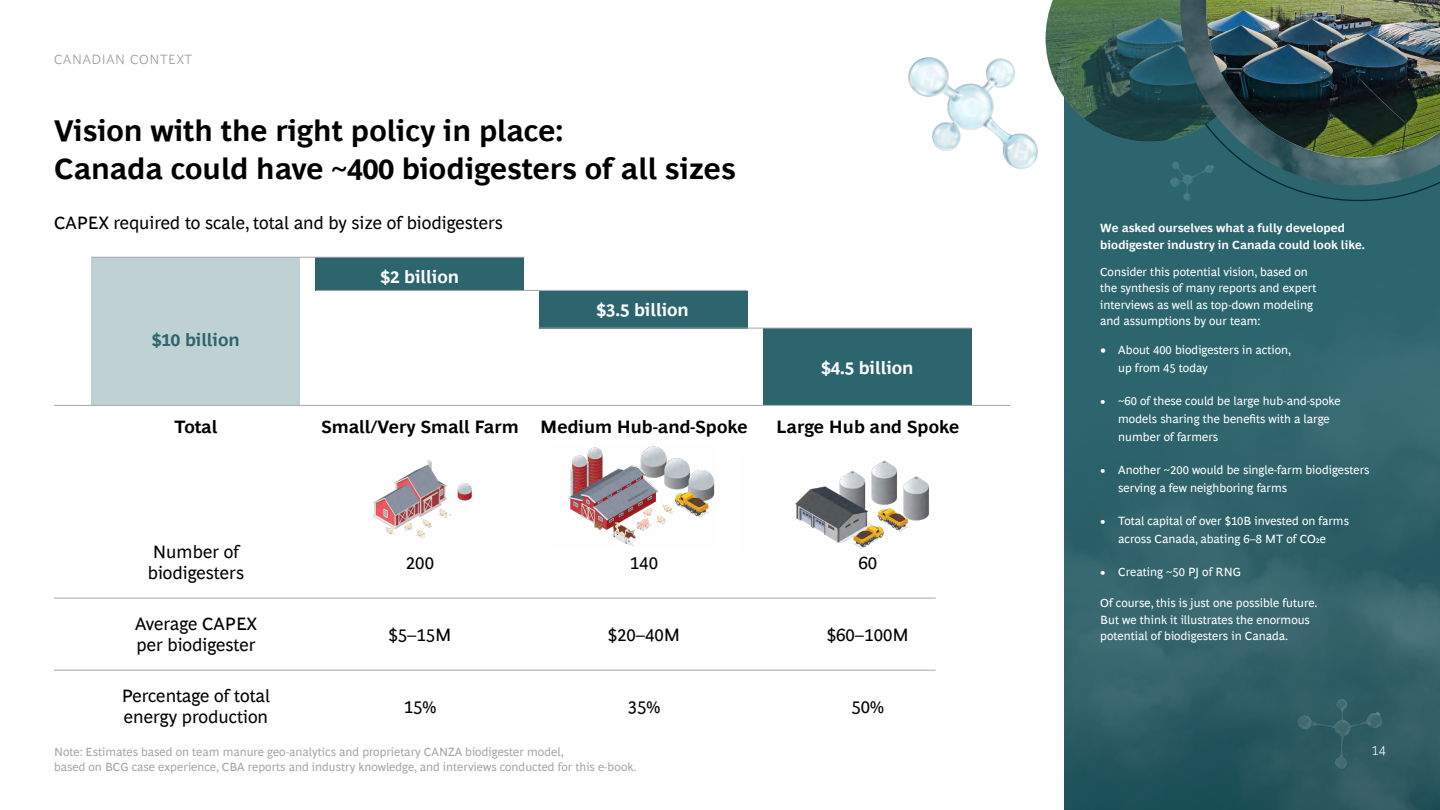
<style>
.page{position:relative;width:1440px;height:810px;background:#fff}
.page>*{position:absolute;margin:0;border:0;box-sizing:border-box;transform-origin:0 0}
.t1{font:700 30px/37.5px "Henderson BCG Sans";color:#000}
.t2{font:18px/21px "Henderson BCG Sans";color:#000}
.t3{font:700 18px "Henderson BCG Sans";color:#000}
.t4{font:700 18px "Henderson BCG Sans";color:#fff}
.t5{font:700 18px "Henderson BCG Sans";color:#2d656e}
.t6{font:300 13.5px "Henderson BCG Sans";letter-spacing:.05em;color:#999}
.t7{font:300 13.5px "Henderson BCG Sans";color:#fff}
.t8{font:12px/16.5px "Henderson BCG Sans";color:#fff}
.t9{font:12px/15px "Henderson BCG Sans";color:#a6a6a6}
.t10{font:700 12px/16.5px "Henderson BCG Sans";color:#fff}
.s1{font-size:13.5px}
</style>
<div class="page">
<img style="left:1064px;top:225px;width:376px;height:585px">
<hr style="left:54px;top:598px;width:882px;height:1px;background:#a7a7a7">
<hr style="left:54px;top:670px;width:882px;height:1px;background:#a7a7a7">
<div style="left:539px;top:291px;width:209px;height:37px;background:#2d656e"></div>
<div style="left:92px;top:257px;width:208px;height:148px;background:#c0d1d3"></div>
<div style="left:315px;top:257px;width:209px;height:34px;background:#2d656e"></div>
<div style="left:763px;top:328px;width:209px;height:77px;background:#2d656e"></div>
<hr style="left:54px;top:405px;width:956px;height:1px;background:#a7a7a7">
<hr style="left:92px;top:257px;width:432px;height:1px;background:#a7a7a7">
<hr style="left:316px;top:290px;width:431px;height:1px;background:#a7a7a7">
<hr style="left:538px;top:328px;width:434px;height:1px;background:#a7a7a7">
<svg style="left:1046px;top:0;width:158px;height:178px;background:#406965"></svg>
<img style="left:1204px;top:0;width:236px;height:230px">
<img style="left:373px;top:460px;width:99px;height:78px">
<img style="left:568px;top:446px;width:147px;height:100px">
<img style="left:795px;top:460px;width:134px;height:89px">
<img style="left:908px;top:40px;width:138px;height:129px">
<img style="left:1162px;top:145px;width:59px;height:58px">
<img style="left:1287px;top:680px;width:99px;height:96px">
<p class="t6" style="left:54px;top:49px;width:140px">CANADIAN CONTEXT</p>
<h1 class="t1" style="left:54px;top:110px;width:683px">Vision with the right policy in place:<br>Canada could have ~400 biodigesters of all sizes</h1>
<h2 class="t2" style="left:54px;top:211px;width:450px">CAPEX required to scale, total and by size of biodigesters</h2>
<p class="t10" style="left:1100px;top:219px;width:266px">We asked ourselves what a fully developed biodigester industry in Canada could look like.</p>
<p class="t8" style="left:1100px;top:262px;width:218px">Consider this potential vision, based on the synthesis of many reports and expert interviews as well as top-down modeling and assumptions by our team:</p>
<p class="t8" style="left:1118px;top:340px;width:175px;line-height:18px;text-indent:-18px"><span class="s1">•</span> About 400 biodigesters in action, up from 45 today</p>
<p class="t8" style="left:1118px;top:391px;width:224px;line-height:18px;text-indent:-18px">• ~60 of these could be large hub-and-spoke models sharing the benefits with a large number of farmers</p>
<p class="t8" style="left:1118px;top:460px;width:253px;line-height:18px;text-indent:-18px">• Another ~200 would be single-farm biodigesters serving a few neighboring farms</p>
<p class="t8" style="left:1100px;top:511px;width:250px;line-height:18px;text-align:center">• Total capital of over $10B invested on farms across Canada, abating 6–8 MT of CO2e</p>
<p class="t8" style="left:1100px;top:562px;width:143px">• Creating ~50 PJ of RNG</p>
<p class="t8" style="left:1100px;top:594px;width:219px">Of course, this is just one possible future.<br>But we think it illustrates the enormous potential of biodigesters in Canada.</p>
<h2 class="t4" style="left:381px;top:264px;width:80px">$2 billion</h2>
<h2 class="t4" style="left:597px;top:297px;width:94px">$3.5 billion</h2>
<h2 class="t5" style="left:152px;top:327px;width:89px">$10 billion</h2>
<h2 class="t4" style="left:821px;top:355px;width:94px">$4.5 billion</h2>
<h2 class="t3" style="left:321px;top:413px;width:428px">Small/Very Small Farm Medium Hub-and-Spoke</h2>
<h2 class="t3" style="left:776px;top:413px;width:185px">Large Hub and Spoke</h2>
<h2 class="t3" style="left:175px;top:413px;width:44px">Total</h2>
<h2 class="t2" style="left:148px;top:540px;width:98px">Number of biodigesters</h2>
<h2 class="t2" style="left:135px;top:612px;width:123px">Average CAPEX per biodigester</h2>
<h2 class="t2" style="left:122px;top:684px;width:150px">Percentage of total energy production</h2>
<p class="t9" style="left:54px;top:743px;width:584px">Note: Estimates based on team manure geo-analytics and proprietary CANZA biodigester model,<br>based on BCG case experience, CBA reports and industry knowledge, and interviews conducted for this e-book.</p>
<h2 class="t2" style="left:858px;top:550px;width:20px">60</h2>
<h2 class="t2" style="left:406px;top:550px;width:30px">200</h2>
<h2 class="t2" style="left:630px;top:550px;width:30px">140</h2>
<h2 class="t2" style="left:388px;top:623px;width:65px">$5–15M</h2>
<h2 class="t2" style="left:608px;top:623px;width:74px">$20–40M</h2>
<h2 class="t2" style="left:827px;top:623px;width:83px">$60–100M</h2>
<h2 class="t2" style="left:404px;top:695px;width:34px">15%</h2>
<h2 class="t2" style="left:628px;top:695px;width:34px">35%</h2>
<h2 class="t2" style="left:852px;top:695px;width:34px">50%</h2>
<p class="t7" style="left:1372px;top:740px;width:16px">14</p>
</div>
